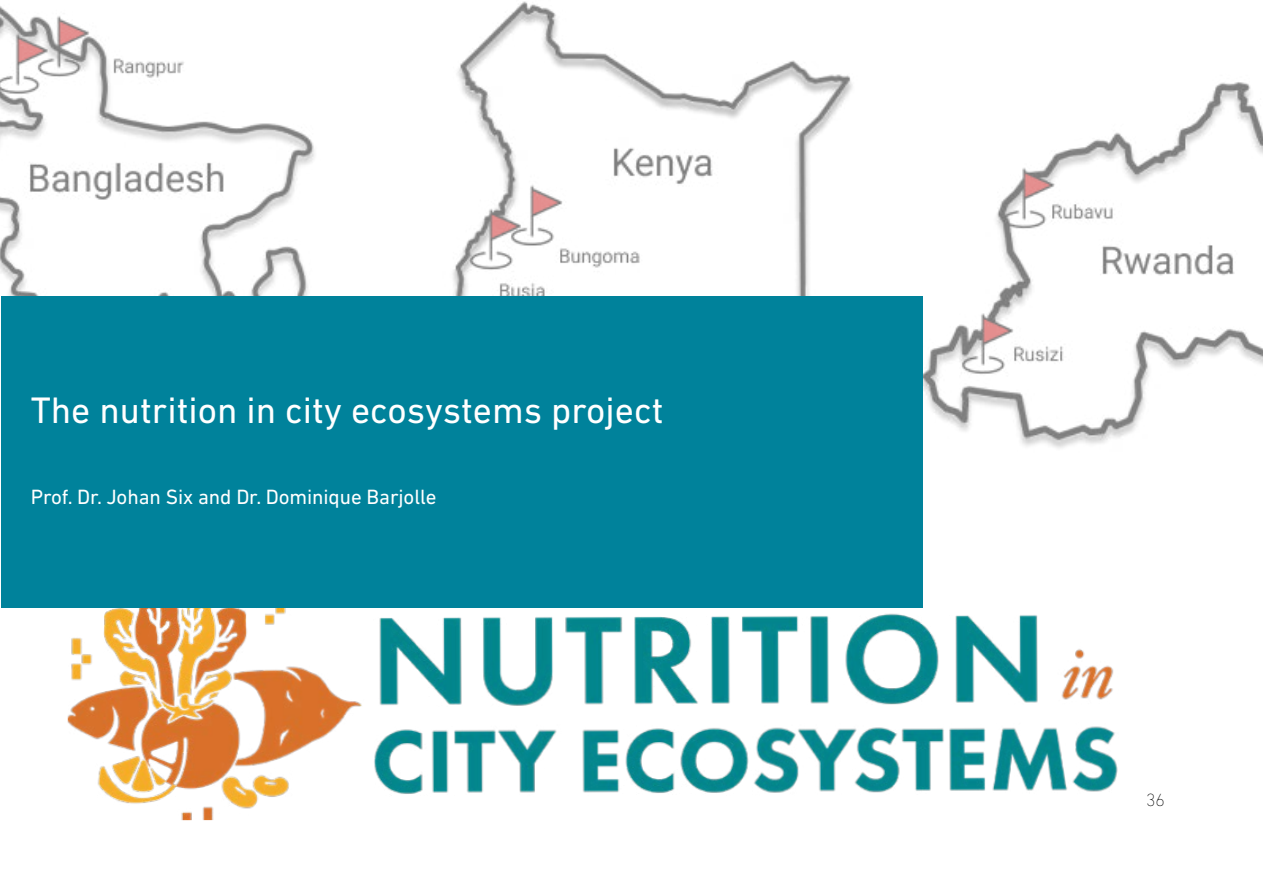
<style>
.page{position:relative;width:1263px;height:893px;background:#fff}
.page>*{position:absolute;margin:0;border:0;box-sizing:border-box;transform-origin:0 0}
.t1{font:37.5px "DIN Next W1 G";color:#fff}
.t2{font:21px "DIN Next W1 G";letter-spacing:-.005em;color:#fff}
.t3{font:200 18px "DIN Next W1 G";color:#000}
</style>
<div class="page">
<img style="left:68px;top:608px;width:1050px;height:212px">
<img style="left:0;top:1px;width:1263px;height:447px">
<div style="left:1px;top:296px;width:922px;height:312px;background:#00829b"></div>
<h1 class="t1" style="left:31px;top:388px;width:634px">The nutrition in city ecosystems project</h1>
<p class="t2" style="left:31px;top:485px;width:407px">Prof. Dr. Johan Six and Dr. Dominique Barjolle</p>
<p class="t3" style="left:1146px;top:789px;width:20px">36</p>
</div>
